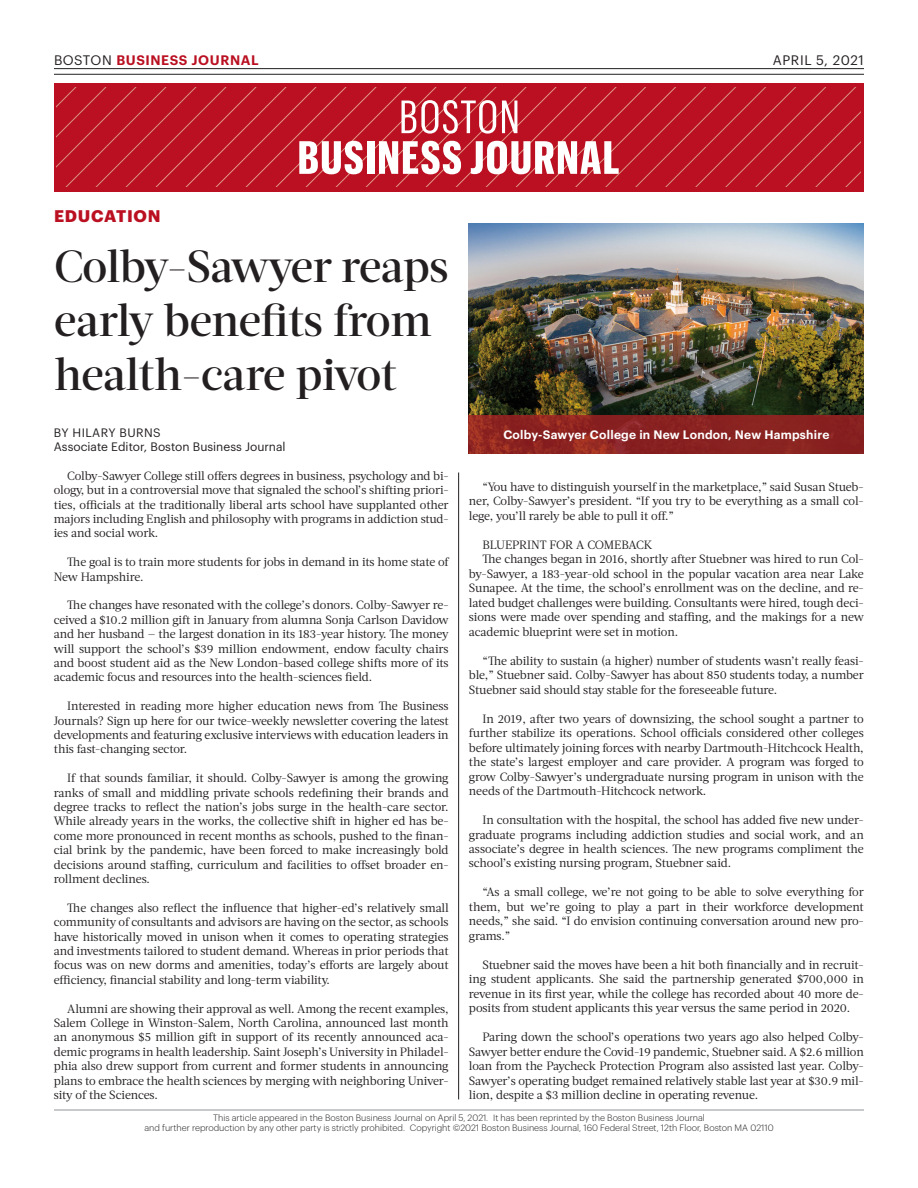
<style>
.page{position:relative;width:918px;height:1188px;background:#fff}
.page>*{position:absolute;margin:0;border:0;box-sizing:border-box;transform-origin:0 0}
.t1{font:500 45px/53.8px "Acta Headline";letter-spacing:-.015em;color:#231f20}
.t2{font:700 16.5px "Graphik";letter-spacing:.045em;color:#ba1021}
.t3{font:600 13.5px "Graphik";letter-spacing:.04em;color:#ba1021}
.t4{font:13.5px "Graphik";letter-spacing:.045em;color:#231f20}
.t5{font:12px/14.4px "Acta";letter-spacing:-.01em;color:#231f20;text-align:justify}
.t6{font:600 12px "Graphik";letter-spacing:.02em;color:#fff}
.t7{font:12px "Graphik";color:#231f20}
.t8{font:12px "Graphik";letter-spacing:.035em;color:#231f20}
.t9{font:300 9px "Graphik";color:#231f20}
.s1{font-weight:400;color:#231f20}
</style>
<div class="page">
<hr style="left:54px;top:1110px;width:810px;height:1px;background:#939598">
<hr style="left:54px;top:68px;width:810px;height:1px;background:#231f20">
<hr style="left:54px;top:74px;width:810px;height:1px;background:#231f20">
<div style="left:54px;top:83px;width:810px;height:108px;background:#ba1021"></div>
<svg style="left:57px;top:88px;width:804px;height:99px"></svg>
<img style="left:469px;top:223px;width:395px;height:192px">
<svg style="left:469px;top:415px;width:395px;height:39px;background:#8b2320"></svg>
<svg style="left:401px;top:100px;width:95px;height:34px"></svg>
<svg style="left:502px;top:101px;width:15px;height:32px"></svg>
<svg style="left:299px;top:141px;width:64px;height:33px"></svg>
<div style="left:367px;top:141px;width:7px;height:33px;background:#fff"></div>
<svg style="left:379px;top:141px;width:82px;height:33px"></svg>
<svg style="left:471px;top:141px;width:148px;height:33px"></svg>
<hr style="left:458px;top:472px;width:1px;height:627px;background:#231f20">
<p class="t3" style="left:54px;top:50px;width:206px"><span class="s1">BOSTON</span> BUSINESS JOURNAL</p>
<p class="t4" style="left:773px;top:50px;width:93px">APRIL 5, 2021</p>
<p class="t2" style="left:54px;top:203px;width:108px">EDUCATION</p>
<p class="t1" style="left:54px;top:240px;width:396px">Colby-Sawyer reaps early benefits from health-care pivot</p>
<p class="t8" style="left:54px;top:423px;width:108px">BY HILARY BURNS</p>
<p class="t7" style="left:54px;top:438px;width:233px">Associate Editor, Boston Business Journal</p>
<p class="t5" style="left:54px;top:469px;width:396px;text-indent:14px">Colby-Sawyer College still offers degrees in business, psychology and bi&shy;ology, but in a controversial move that signaled the school’s shifting priori&shy;ties, officials at the traditionally liberal arts school have supplanted other majors including English and philosophy with programs in addiction stud&shy;ies and social work.</p>
<p class="t5" style="left:54px;top:555px;width:396px;text-indent:14px">The goal is to train more students for jobs in demand in its home state of<br>New Hampshire.</p>
<p class="t5" style="left:54px;top:598px;width:396px;text-indent:14px">The changes have resonated with the college’s donors. Colby-Sawyer re&shy;ceived a $10.2 million gift in January from alumna Sonja Carlson Davidow and her husband — the largest donation in its 183-year history. The money will support the school’s $39 million endowment, endow faculty chairs and boost student aid as the New London-based college shifts more of its academic focus and resources into the health-sciences field.</p>
<p class="t5" style="left:54px;top:699px;width:396px;text-indent:14px">Interested in reading more higher education news from The Business Journals? Sign up here for our twice-weekly newsletter covering the latest developments and featuring exclusive interviews with education leaders in this fast-changing sector.</p>
<p class="t5" style="left:54px;top:771px;width:396px;text-indent:14px">If that sounds familiar, it should. Colby-Sawyer is among the growing ranks of small and middling private schools redefining their brands and degree tracks to reflect the nation’s jobs surge in the health-care sector.<br>While already years in the works, the collective shift in higher ed has be&shy;come more pronounced in recent months as schools, pushed to the finan&shy;cial brink by the pandemic, have been forced to make increasingly bold decisions around staffing, curriculum and facilities to offset broader en&shy;rollment declines.</p>
<p class="t5" style="left:54px;top:901px;width:396px;text-indent:14px">The changes also reflect the influence that higher-ed’s relatively small community of consultants and advisors are having on the sector, as schools have historically moved in unison when it comes to operating strategies and investments tailored to student demand. Whereas in prior periods that focus was on new dorms and amenities, today’s efforts are largely about efficiency, financial stability and long-term viability.</p>
<p class="t5" style="left:54px;top:1001px;width:396px;text-indent:14px">Alumni are showing their approval as well. Among the recent examples, Salem College in Winston-Salem, North Carolina, announced last month an anonymous $5 million gift in support of its recently announced aca&shy;demic programs in health leadership. Saint Joseph’s University in Philadel&shy;phia also drew support from current and former students in announcing plans to embrace the health sciences by merging with neighboring Univer&shy;sity of the Sciences.</p>
<p class="t6" style="left:503px;top:426px;width:328px">Colby-Sawyer College in New London, New Hampshire</p>
<p class="t5" style="left:469px;top:479px;width:396px;text-indent:14px">“You have to distinguish yourself in the marketplace,” said Susan Stueb&shy;ner, Colby-Sawyer’s president. “If you try to be everything as a small col&shy;lege, you’ll rarely be able to pull it off.”</p>
<p class="t5" style="left:482px;top:537px;width:171px">BLUEPRINT FOR A COMEBACK</p>
<p class="t5" style="left:469px;top:552px;width:396px;text-indent:14px">The changes began in 2016, shortly after Stuebner was hired to run Col&shy;by-Sawyer, a 183-year-old school in the popular vacation area near Lake Sunapee. At the time, the school’s enrollment was on the decline, and re&shy;lated budget challenges were building. Consultants were hired, tough deci&shy;sions were made over spending and staffing, and the makings for a new academic blueprint were set in motion.</p>
<p class="t5" style="left:469px;top:653px;width:396px;text-indent:14px">“The ability to sustain (a higher) number of students wasn’t really feasi&shy;ble,” Stuebner said. Colby-Sawyer has about 850 students today, a number Stuebner said should stay stable for the foreseeable future.</p>
<p class="t5" style="left:469px;top:711px;width:396px;text-indent:14px">In 2019, after two years of downsizing, the school sought a partner to further stabilize its operations. School officials considered other colleges before ultimately joining forces with nearby Dartmouth-Hitchcock Health, the state’s largest employer and care provider. A program was forged to grow Colby-Sawyer’s undergraduate nursing program in unison with the needs of the Dartmouth-Hitchcock network.</p>
<p class="t5" style="left:469px;top:813px;width:396px;text-indent:14px">In consultation with the hospital, the school has added five new under&shy;graduate programs including addiction studies and social work, and an associate’s degree in health sciences. The new programs compliment the school’s existing nursing program, Stuebner said.</p>
<p class="t5" style="left:469px;top:885px;width:396px;text-indent:14px">“As a small college, we’re not going to be able to solve everything for them, but we’re going to play a part in their workforce development needs,” she said. “I do envision continuing conversation around new pro&shy;grams.”</p>
<p class="t5" style="left:469px;top:958px;width:396px;text-indent:14px">Stuebner said the moves have been a hit both financially and in recruit&shy;ing student applicants. She said the partnership generated $700,000 in revenue in its first year, while the college has recorded about 40 more de&shy;posits from student applicants this year versus the same period in 2020.</p>
<p class="t5" style="left:469px;top:1030px;width:396px;text-indent:14px">Paring down the school’s operations two years ago also helped Colby-Sawyer better endure the Covid-19 pandemic, Stuebner said. A $2.6 million loan from the Paycheck Protection Program also assisted last year. Colby-Sawyer’s operating budget remained relatively stable last year at $30.9 mil&shy;lion, despite a $3 million decline in operating revenue.</p>
<p class="t9" style="left:213px;top:1111px;width:493px">This article appeared in the Boston Business Journal on April 5, 2021. It has been reprinted by the Boston Business Journal</p>
<p class="t9" style="left:144px;top:1121px;width:631px">and further reproduction by any other party is strictly prohibited. Copyright ©2021 Boston Business Journal, 160 Federal Street, 12th Floor, Boston MA 02110</p>
</div>
